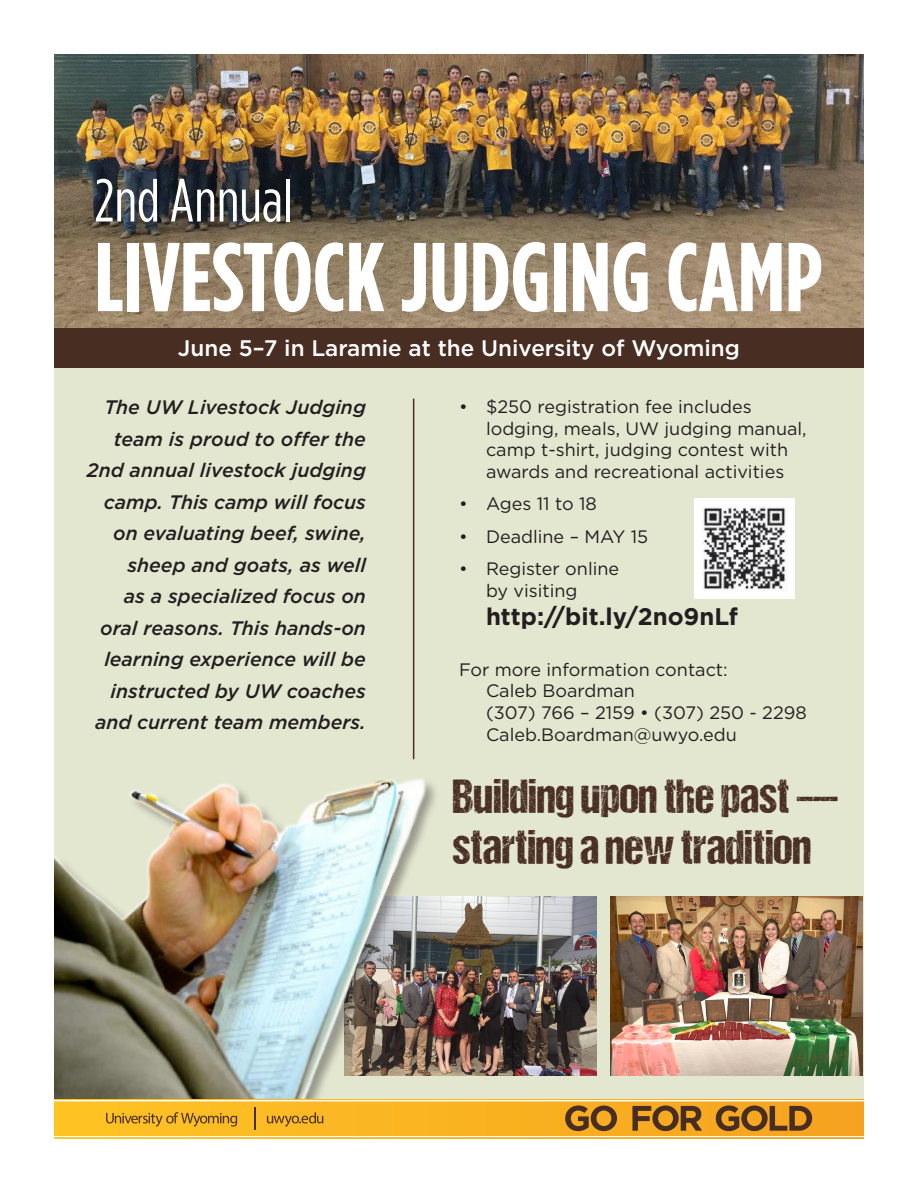
<style>
.page{position:relative;width:918px;height:1188px;background:#fff}
.page>*{position:absolute;margin:0;border:0;box-sizing:border-box;transform-origin:0 0}
.t1{font:700 97.5px "Gotham Condensed";color:#fff}
.t2{font:60.3px "Gotham Condensed";color:#fff}
.t3{font:48px "DCC Ash";color:#482d23}
.t4{font:700 24px "Gotham";color:#231f20}
.t5{font:500 22.5px "Gotham";color:#fff}
.t6{font:italic 500 19.5px/31.5px "Gotham";color:#231f20;text-align:right}
.text2{font:18px/21.6px "Gotham";color:#231f20}
</style>
<div class="page">
<div style="left:54px;top:54px;width:810px;height:1080px;background:#e4e7d0"></div>
<img style="left:54px;top:54px;width:810px;height:274px">
<img style="left:54px;top:579px;width:809px;height:520px">
<div style="left:54px;top:1099px;width:810px;height:39px;background:linear-gradient(to right,#ffc424,#f3a11f)"></div>
<svg style="left:565px;top:1106px;width:52px;height:25px"></svg>
<svg style="left:632px;top:1106px;width:70px;height:25px;background:#976521"></svg>
<svg style="left:716px;top:1106px;width:96px;height:25px;background:#9d6821"></svg>
<svg style="left:106px;top:1112px;width:131px;height:15px;background:#d39d23"></svg>
<svg style="left:267px;top:1112px;width:56px;height:15px"></svg>
<hr style="left:254px;top:1108px;width:2px;height:22px;background:#482d23">
<hr style="left:54px;top:1101px;width:810px;height:1px;background:#fff">
<hr style="left:54px;top:1136px;width:810px;height:1px;background:#fff">
<div style="left:54px;top:328px;width:810px;height:40px;background:#482d23"></div>
<hr style="left:413px;top:399px;width:1px;height:360px;background:#482d23">
<img style="left:694px;top:498px;width:100px;height:100px">
<p class="t2" style="left:94px;top:166px;width:200px">2nd Annual</p>
<p class="t1" style="left:94px;top:220px;width:730px">LIVESTOCK JUDGING CAMP</p>
<p class="t5" style="left:178px;top:333px;width:564px">June 5–7 in Laramie at the University of Wyoming</p>
<p class="t6" style="left:87px;top:391px;width:281px">The UW Livestock Judging team is proud to offer the<br>2nd annual livestock judging camp. This camp will focus on evaluating beef, swine, sheep and goats, as well<br>as a specialized focus on oral reasons. This hands-on learning experience will be instructed by UW coaches and current team members.</p>
<p class="text2" style="left:486px;top:395px;width:322px;text-indent:-27px">• $250 registration fee includes lodging, meals, UW judging manual, camp t-shirt, judging contest with awards and recreational activities</p>
<p class="text2" style="left:459px;top:493px;width:139px">• Ages 11 to 18</p>
<p class="text2" style="left:459px;top:525px;width:191px">• Deadline – MAY 15</p>
<p class="text2" style="left:486px;top:557px;width:135px;text-indent:-27px">• Register online by visiting</p>
<p class="t4" style="left:486px;top:601px;width:253px">http://bit.ly/2no9nLf</p>
<p class="text2" style="left:486px;top:658px;width:243px;text-indent:-27px">For more information contact:<br>Caleb Boardman</p>
<p class="text2" style="left:486px;top:701px;width:322px">(307) 766 – 2159 • (307) 250 - 2298</p>
<p class="text2" style="left:486px;top:723px;width:252px">Caleb.Boardman@uwyo.edu</p>
<p class="t3" style="left:453px;top:770px;width:387px">Building upon the past —</p>
<p class="t3" style="left:453px;top:821px;width:360px">starting a new tradition</p>
</div>
